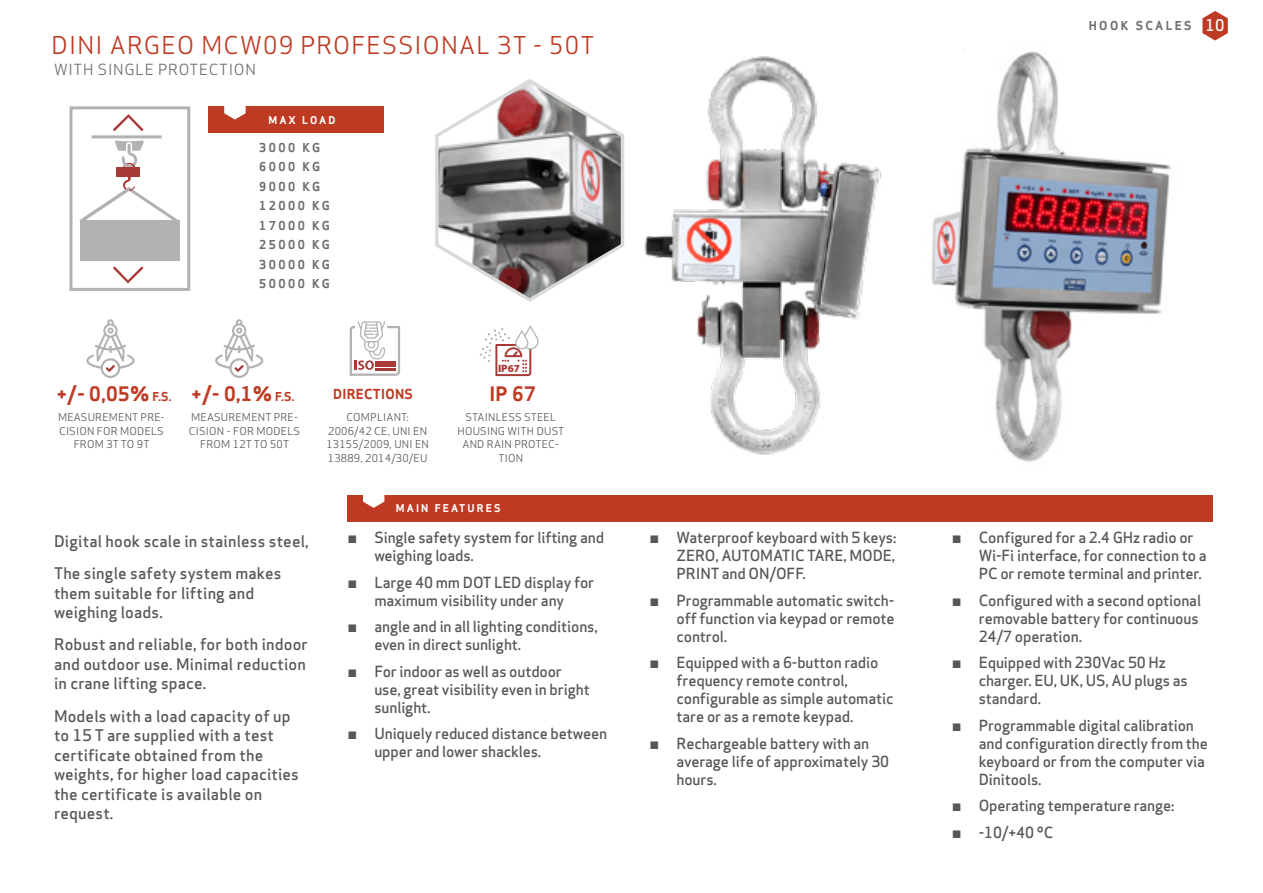
<style>
.page{position:relative;width:1263px;height:893px;background:#fff}
.page>*{position:absolute;margin:0;border:0;box-sizing:border-box;transform-origin:0 0}
._1_nagluwek-strona{font:24px "Apex Sans";letter-spacing:.05em;color:#bf3a22}
.LICZBY{font:700 19.5px "Apex Sans";color:#bf3a22}
.t1{font:500 15.75px/19.5px "Apex Sans";letter-spacing:.01em;color:#575756}
.t2{font:500 15.75px "Apex Sans";color:#fff}
.t3{font:500 15px/18px "Apex Sans";letter-spacing:-.01em;color:#575756}
._2_nagluwek-strona{font:15px "Apex Sans";letter-spacing:.05em;color:#706f6f}
.LICZBY-2{font:700 13.5px "Apex Sans";letter-spacing:.02em;color:#bf3a22}
.nagluwek_kopia{font:700 12px/19.5px "Apex Sans";letter-spacing:.2em;color:#706f6f;text-align:justify}
.t4{font:900 10.65px "Myriad Pro";color:#a93b37}
.Styl_akapitowy_1{font:10.5px/13.5px "Apex Sans";letter-spacing:.02em;color:#575756;text-align:center}
.t5{font:700 10.5px "Apex Sans";letter-spacing:.2em;color:#fff}
.s1{font-size:12px}
.s2{font-weight:400}
</style>
<div class="page">
<img style="left:964px;top:50px;width:207px;height:412px">
<div style="left:347px;top:495px;width:866px;height:27px;background:#bf3a22"></div>
<div style="left:209px;top:107px;width:175px;height:26px;background:#bf3a22"></div>
<svg style="left:363px;top:495px;width:21px;height:13px"></svg>
<svg style="left:224px;top:106px;width:22px;height:14px"></svg>
<svg style="left:86px;top:319px;width:49px;height:59px"></svg>
<svg style="left:215px;top:319px;width:48px;height:59px"></svg>
<svg style="left:350px;top:321px;width:50px;height:55px"></svg>
<svg style="left:480px;top:326px;width:59px;height:50px"></svg>
<div style="left:69px;top:106px;width:121px;height:185px;border:3px solid #b3b2b2"></div>
<svg style="left:113px;top:114px;width:30px;height:17px"></svg>
<svg style="left:113px;top:267px;width:30px;height:16px"></svg>
<div style="left:80px;top:220px;width:100px;height:40px;background:#b3b2b2"></div>
<svg style="left:80px;top:140px;width:98px;height:80px"></svg>
<hr style="left:92px;top:135px;width:70px;height:3px;background:#b3b2b2">
<svg style="left:435px;top:79px;width:140px;height:223px"></svg>
<img style="left:575px;top:56px;width:389px;height:399px">
<svg style="left:1202px;top:11px;width:26px;height:30px"></svg>
<p class="_1_nagluwek-strona" style="left:52px;top:26px;width:544px">DINI ARGEO MCW09 PROFESSIONAL 3T - 50T</p>
<p class="_2_nagluwek-strona" style="left:54px;top:57px;width:203px">WITH SINGLE PROTECTION</p>
<p class="t5" style="left:268px;top:113px;width:69px">MAX LOAD</p>
<p class="nagluwek_kopia" style="left:259px;top:138px;width:62px">3000 KG 6000 KG 9000 KG</p>
<p class="nagluwek_kopia" style="left:259px;top:196px;width:72px">12000 KG</p>
<p class="nagluwek_kopia" style="left:259px;top:216px;width:72px">17000 KG</p>
<p class="nagluwek_kopia" style="left:259px;top:235px;width:72px">25000 KG</p>
<p class="nagluwek_kopia" style="left:259px;top:255px;width:72px">30000 KG</p>
<p class="nagluwek_kopia" style="left:259px;top:274px;width:72px">50000 KG</p>
<p class="t4" style="left:498px;top:362px;width:24px">IP67</p>
<p class="LICZBY" style="left:57px;top:381px;width:116px">+/- 0,05% <span class="s1">F.S.</span></p>
<p class="LICZBY" style="left:192px;top:381px;width:104px">+/- 0,1% <span class="s1">F.S.</span></p>
<p class="LICZBY-2" style="left:333px;top:385px;width:81px">DIRECTIONS</p>
<p class="LICZBY" style="left:489px;top:381px;width:48px">IP 67</p>
<p class="Styl_akapitowy_1" style="left:58px;top:410px;width:108px">MEASUREMENT PRE-<br>CISION FOR MODELS<br>FROM 3T TO 9T</p>
<p class="Styl_akapitowy_1" style="left:189px;top:410px;width:113px">MEASUREMENT PRE-<br>CISION - FOR MODELS<br>FROM 12T TO 50T</p>
<p class="Styl_akapitowy_1" style="left:326px;top:410px;width:104px">COMPLIANT:<br>2006/42 CE, UNI EN<br>13155/2009, UNI EN<br>13889, 2014/30/EU</p>
<p class="Styl_akapitowy_1" style="left:458px;top:410px;width:108px">STAINLESS STEEL<br>HOUSING WITH DUST<br>AND RAIN PROTEC-<br>TION</p>
<p class="t1" style="left:54px;top:529px;width:256px">Digital hook scale in stainless steel,</p>
<p class="t1" style="left:54px;top:561px;width:229px">The single safety system makes them suitable for lifting and weighing loads.</p>
<p class="t1" style="left:54px;top:633px;width:255px">Robust and reliable, for both indoor and outdoor use. Minimal reduction in crane lifting space.</p>
<p class="t1" style="left:54px;top:704px;width:246px">Models with a load capacity of up to 15 T are supplied with a test certificate obtained from the weights, for higher load capacities the certificate is available on request.</p>
<p class="t5" style="left:396px;top:501px;width:106px">MAIN FEATURES</p>
<p class="t3" style="left:374px;top:527px;width:231px;text-indent:-27px"><span class="s2">¬</span> Single safety system for lifting and weighing loads.</p>
<p class="t3" style="left:347px;top:571px;width:248px;text-align:center"><span class="s2">¬</span> Large 40 mm DOT LED display for maximum visibility under any</p>
<p class="t3" style="left:374px;top:616px;width:225px;text-indent:-27px"><span class="s2">¬</span> angle and in all lighting conditions, even in direct sunlight.</p>
<p class="t3" style="left:374px;top:660px;width:217px;text-indent:-27px"><span class="s2">¬</span> For indoor as well as outdoor use, great visibility even in bright sunlight.</p>
<p class="t3" style="left:374px;top:723px;width:234px;text-indent:-27px"><span class="s2">¬</span> Uniquely reduced distance between upper and lower shackles.</p>
<p class="t3" style="left:677px;top:527px;width:221px;text-align:justify;text-indent:-27px"><span class="s2">¬</span> Waterproof keyboard with 5 keys:<br>ZERO, AUTOMATIC TARE, MODE, PRINT and ON/OFF.</p>
<p class="t3" style="left:677px;top:589px;width:220px;text-align:justify;text-indent:-27px"><span class="s2">¬</span> Programmable automatic switch&shy;off function via keypad or remote control.</p>
<p class="t3" style="left:677px;top:652px;width:218px;text-indent:-27px"><span class="s2">¬</span> Equipped with a 6-button radio frequency remote control, configurable as simple automatic tare or as a remote keypad.</p>
<p class="t3" style="left:677px;top:732px;width:214px;text-indent:-27px"><span class="s2">¬</span> Rechargeable battery with an average life of approximately 30 hours.</p>
<p class="nagluwek_kopia" style="left:1089px;top:16px;width:104px">HOOK SCALES</p>
<p class="t2" style="left:1205px;top:11px;width:21px">10</p>
<p class="t3" style="left:979px;top:527px;width:229px;text-indent:-27px"><span class="s2">¬</span> Configured for a 2.4 GHz radio or<br>Wi-Fi interface, for connection to a<br>PC or remote terminal and printer.</p>
<p class="t3" style="left:979px;top:589px;width:224px;text-indent:-27px"><span class="s2">¬</span> Configured with a second optional removable battery for continuous<br>24/7 operation.</p>
<p class="t3" style="left:979px;top:652px;width:211px;text-indent:-27px"><span class="s2">¬</span> Equipped with 230Vac 50 Hz charger. EU, UK, US, AU plugs as standard.</p>
<p class="t3" style="left:979px;top:714px;width:231px;text-indent:-27px"><span class="s2">¬</span> Programmable digital calibration and configuration directly from the keyboard or from the computer via<br>Dinitools.</p>
<p class="t3" style="left:952px;top:795px;width:224px"><span class="s2">¬</span> Operating temperature range:</p>
<p class="t3" style="left:952px;top:821px;width:103px"><span class="s2">¬</span> -10/+40 ºC</p>
</div>
